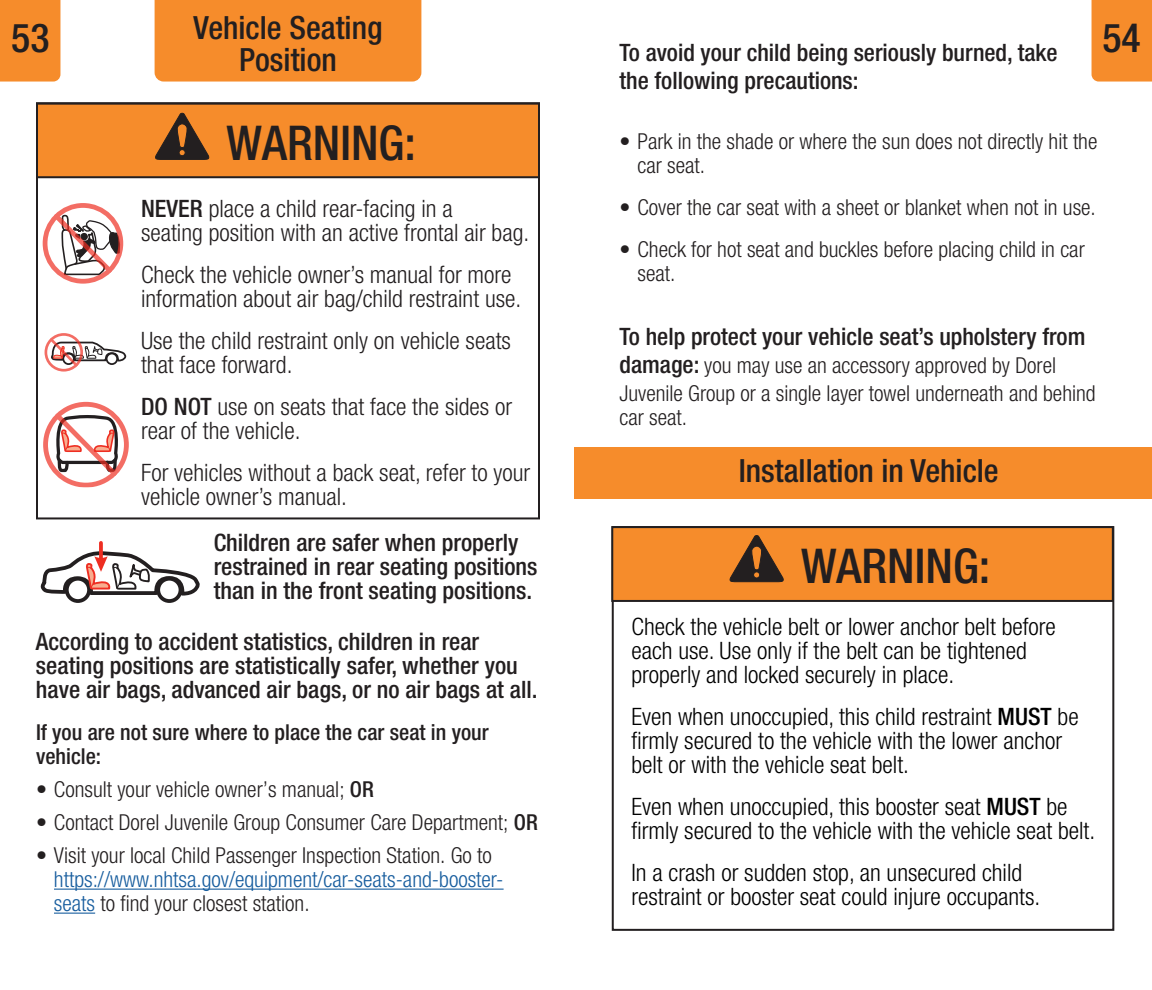
<style>
.page{position:relative;width:1152px;height:990px;background:#fff}
.page>*{position:absolute;margin:0;border:0;box-sizing:border-box;transform-origin:0 0}
.t1{font:500 condensed 48px "Helvetica Neue LT Std";color:#231f20}
.t2{font:500 condensed 40px "Helvetica Neue LT Std";color:#231f20}
.t3{font:500 condensed 32px/32px "Helvetica Neue LT Std";color:#231f20;text-align:center}
.t4{font:300 condensed 24px/24px "Helvetica Neue LT Std";color:#000}
.t5{font:500 condensed 24px/24px "Helvetica Neue LT Std";color:#231f20}
.t6{font:300 condensed 24px/24px "Helvetica Neue LT Std";color:#231f20}
.t7{font:300 condensed 22px/24px "Helvetica Neue LT Std";color:#231f20}
.t8{font:300 condensed 22px/24px "Helvetica Neue LT Std";color:#175d9e}
.t9{font:500 condensed 22px/24px "Helvetica Neue LT Std";color:#231f20}
.s1{font-weight:500}
.s2{font-weight:500;font-size:24px}
.s3{color:#231f20}
</style>
<div class="page">
<div style="left:612px;top:527px;width:501px;height:74px;background:#f68c2b"></div>
<div style="left:611px;top:526px;width:503px;height:76px;border:2px solid #231f20"></div>
<svg style="left:729px;top:535px;width:55px;height:48px"></svg>
<div style="left:575px;top:448px;width:577px;height:51px;background:#f68c2b"></div>
<div style="left:37px;top:103px;width:502px;height:74px;background:#f68c2b"></div>
<div style="left:36px;top:102px;width:504px;height:76px;border:2px solid #231f20"></div>
<div style="left:36px;top:102px;width:504px;height:417px;border:2px solid #231f20"></div>
<div style="left:43px;top:203px;width:80px;height:81px;border:5px solid #ee2e22;border-radius:50%"></div>
<svg style="left:50px;top:203px;width:71px;height:81px"></svg>
<div style="left:45px;top:333px;width:38px;height:39px;border:3px solid #ee2e22;border-radius:50%"></div>
<svg style="left:47px;top:333px;width:79px;height:36px"></svg>
<div style="left:155px;top:0;width:266px;height:82px;background:#f68c2b"></div>
<div style="left:0;top:0;width:60px;height:82px;background:#f68c2b"></div>
<div style="left:1092px;top:0;width:60px;height:82px;background:#f68c2b"></div>
<svg style="left:155px;top:112px;width:55px;height:48px"></svg>
<div style="left:43px;top:402px;width:86px;height:86px;border:5px solid #ee2e22;border-radius:50%"></div>
<svg style="left:51px;top:409px;width:70px;height:71px"></svg>
<hr style="left:54px;top:889px;width:450px;height:1px;background:#175d9e">
<hr style="left:54px;top:913px;width:41px;height:1px;background:#175d9e">
<svg style="left:40px;top:541px;width:160px;height:62px"></svg>
<svg style="left:99px;top:543px;width:4px;height:21px"></svg>
<h3 class="t3" style="left:194px;top:11px;width:190px">Vehicle Seating<br>Position</h3>
<h2 class="t2" style="left:11px;top:14px;width:40px">53</h2>
<h2 class="t2" style="left:1102px;top:14px;width:40px">54</h2>
<p class="t5" style="left:620px;top:38px;width:440px;line-height:28px">To avoid your child being seriously burned, take the following precautions:</p>
<p class="t7" style="left:638px;top:129px;width:461px;text-indent:-18px">• Park in the shade or where the sun does not directly hit the car seat.</p>
<p class="t7" style="left:620px;top:195px;width:478px">• Cover the car seat with a sheet or blanket when not in use.</p>
<p class="t7" style="left:638px;top:237px;width:449px;text-indent:-18px">• Check for hot seat and buckles before placing child in car seat.</p>
<h1 class="t1" style="left:227px;top:114px;width:191px">WARNING:</h1>
<p class="t6" style="left:141px;top:196px;width:390px"><span class="s1">NEVER</span> place a child rear-facing in a<br>seating position with an active frontal air bag.</p>
<p class="t6" style="left:141px;top:262px;width:382px">Check the vehicle owner’s manual for more information about air bag/child restraint use.</p>
<p class="t6" style="left:141px;top:328px;width:371px">Use the child restraint only on vehicle seats that face forward.</p>
<p class="t6" style="left:141px;top:394px;width:373px"><span class="s1">DO NOT</span> use on seats that face the sides or rear of the vehicle.</p>
<p class="t6" style="left:141px;top:460px;width:391px">For vehicles without a back seat, refer to your vehicle owner’s manual.</p>
<p class="t5" style="left:620px;top:324px;width:467px">To help protect your vehicle seat’s upholstery from</p>
<p class="t7" style="left:620px;top:351px;width:478px;line-height:28px"><span class="s2">damage:</span> you may use an accessory approved by Dorel<br>Juvenile Group or a single layer towel underneath and behind</p>
<p class="t7" style="left:620px;top:405px;width:69px">car seat.</p>
<h3 class="t3" style="left:739px;top:455px;width:261px">Installation in Vehicle</h3>
<p class="t5" style="left:214px;top:530px;width:325px">Children are safer when properly restrained in rear seating positions than in the front seating positions.</p>
<p class="t5" style="left:36px;top:629px;width:503px">According to accident statistics, children in rear seating positions are statistically safer, whether you have air bags, advanced air bags, or no air bags at all.</p>
<p class="t9" style="left:36px;top:720px;width:454px">If you are not sure where to place the car seat in your vehicle:</p>
<p class="t7" style="left:36px;top:777px;width:339px">• Consult your vehicle owner’s manual; <span class="s1">OR</span></p>
<p class="t7" style="left:36px;top:810px;width:503px">• Contact Dorel Juvenile Group Consumer Care Department; <span class="s1">OR</span></p>
<p class="t7" style="left:36px;top:843px;width:457px">• Visit your local Child Passenger Inspection Station. Go to</p>
<p class="t8" style="left:54px;top:867px;width:451px">https://www.nhtsa.gov/equipment/car-seats-and-booster&shy;seats <span class="s3">to find your closest station.</span></p>
<h1 class="t1" style="left:801px;top:537px;width:191px">WARNING:</h1>
<p class="t4" style="left:631px;top:614px;width:426px">Check the vehicle belt or lower anchor belt before each use. Use only if the belt can be tightened properly and locked securely in place.</p>
<p class="t4" style="left:631px;top:704px;width:449px">Even when unoccupied, this child restraint <span class="s1">MUST</span> be firmly secured to the vehicle with the lower anchor belt or with the vehicle seat belt.</p>
<p class="t4" style="left:631px;top:794px;width:465px">Even when unoccupied, this booster seat <span class="s1">MUST</span> be firmly secured to the vehicle with the vehicle seat belt.</p>
<p class="t4" style="left:631px;top:860px;width:410px">In a crash or sudden stop, an unsecured child restraint or booster seat could injure occupants.</p>
</div>
